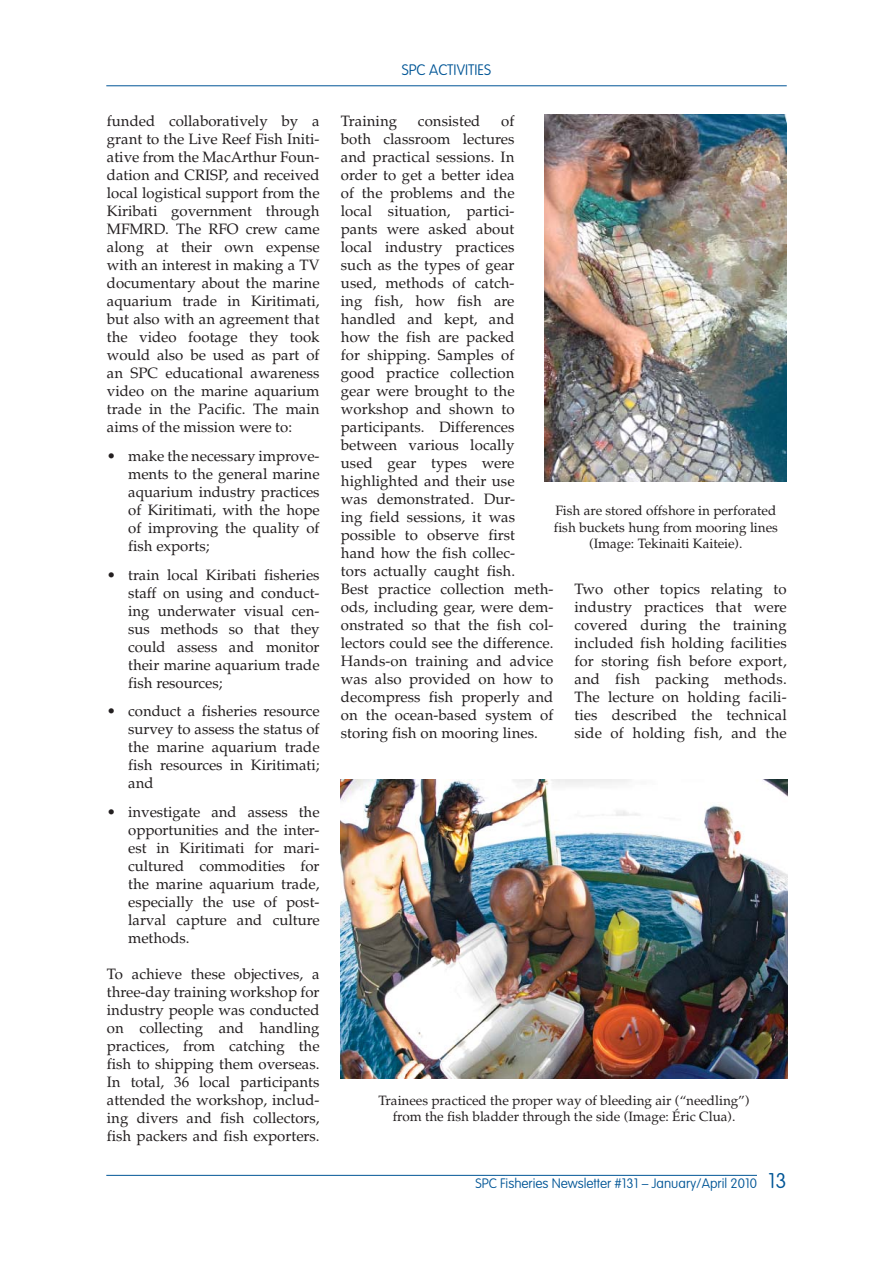
<style>
.page{position:relative;width:893px;height:1263px;background:#fff}
.page>*{position:absolute;margin:0;border:0;box-sizing:border-box;transform-origin:0 0}
.t1{font:15px/18px "Palatino";letter-spacing:.005em;color:#231f20;text-align:justify}
.t2{font:100 15px "VAG Rounded";color:#005596}
.t3{font:13.5px/16.5px "Palatino";color:#231f20;text-align:center}
.t4{font:100 13.5px "VAG Rounded";color:#005596}
.s1{font-size:21px}
</style>
<div class="page">
<hr style="left:106px;top:85px;width:681px;height:1px;background:#005596">
<hr style="left:106px;top:1175px;width:651px;height:1px;background:#005596">
<img style="left:544px;top:115px;width:243px;height:367px">
<img style="left:341px;top:779px;width:446px;height:299px">
<p class="t1" style="left:107px;top:114px;width:214px">funded collaboratively by a grant to the Live Reef Fish Initi&shy;ative from the MacArthur Foun&shy;dation and CRISP, and received local logistical support from the Kiribati government through MFMRD. The RFO crew came along at their own expense with an interest in making a TV documentary about the marine aquarium trade in Kiritimati, but also with an agreement that the video footage they took would also be used as part of an SPC educational awareness video on the marine aquarium trade in the Pacific. The main aims of the mission were to:</p>
<p class="t1" style="left:128px;top:449px;width:193px;text-indent:-21px">• make the necessary improve&shy;ments to the general marine aquarium industry practices of Kiritimati, with the hope of improving the quality of fish exports;</p>
<p class="t1" style="left:128px;top:567px;width:193px;text-indent:-21px">• train local Kiribati fisheries staff on using and conduct&shy;ing underwater visual cen&shy;sus methods so that they could assess and monitor their marine aquarium trade fish resources;</p>
<p class="t1" style="left:128px;top:704px;width:193px;text-indent:-21px">• conduct a fisheries resource survey to assess the status of the marine aquarium trade fish resources in Kiritimati; and</p>
<p class="t1" style="left:128px;top:804px;width:193px;text-indent:-21px">• investigate and assess the opportunities and the inter&shy;est in Kiritimati for mari&shy;cultured commodities for the marine aquarium trade, especially the use of post&shy;larval capture and culture methods.</p>
<p class="t1" style="left:107px;top:966px;width:214px">To achieve these objectives, a three-day training workshop for industry people was conducted on collecting and handling practices, from catching the fish to shipping them overseas.<br>In total, 36 local participants attended the workshop, includ&shy;ing divers and fish collectors, fish packers and fish exporters.</p>
<p class="t2" style="left:402px;top:64px;width:91px">SPC ACTIVITIES</p>
<p class="t1" style="left:341px;top:114px;width:214px;text-align:left;text-indent:160px">of<br>both classroom lectures<br>and practical sessions. In order to get a better idea<br>of the problems and the<br>local situation, partici&shy;pants were asked about<br>local industry practices<br>such as the types of gear used, methods of catch-<br>ing fish, how fish are handled and kept, and<br>how the fish are packed<br>for shipping. Samples of<br>good practice collection<br>gear were brought to the workshop and shown to participants. Differences between various locally<br>used gear types were highlighted and their use<br>was demonstrated. Dur-<br>ing field sessions, it was possible to observe first<br>hand how the fish collec-<br>tors actually caught fish.<br>Best practice collection meth&shy;ods, including gear, were dem&shy;onstrated so that the fish col&shy;lectors could see the difference.<br>Hands-on training and advice was also provided on how to decompress fish properly and on the ocean-based system of storing fish on mooring lines.</p>
<p class="t1" style="left:341px;top:114px;width:58px">Training</p>
<p class="t1" style="left:418px;top:114px;width:64px">consisted</p>
<p class="t3" style="left:554px;top:504px;width:226px">Fish are stored offshore in perforated fish buckets hung from mooring lines (Image: Tekinaiti Kaiteie).</p>
<p class="t1" style="left:574px;top:582px;width:214px">Two other topics relating to industry practices that were covered during the training included fish holding facilities for storing fish before export, and fish packing methods.<br>The lecture on holding facili&shy;ties described the technical side of holding fish, and the</p>
<p class="t3" style="left:378px;top:1094px;width:373px">Trainees practiced the proper way of bleeding air (“needling”) from the fish bladder through the side (Image: Éric Clua).</p>
<p class="t4" style="left:476px;top:1178px;width:313px">SPC Fisheries Newsletter #131 – January/April 2010 <span class="s1">13</span></p>
</div>
